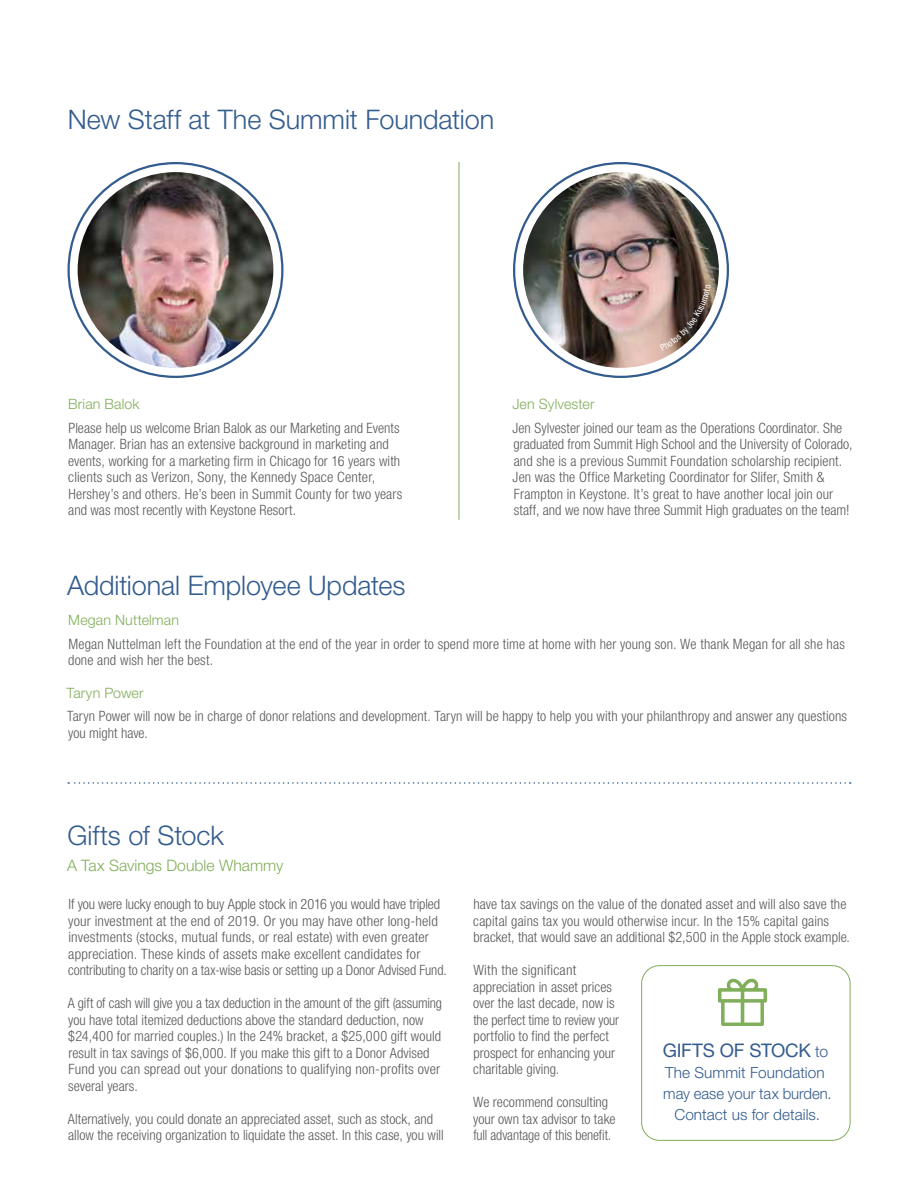
<style>
.page{position:relative;width:918px;height:1188px;background:#fff}
.page>*{position:absolute;margin:0;border:0;box-sizing:border-box;transform-origin:0 0}
.t1{font:300 27px "Helvetica Neue";letter-spacing:-.005em;color:#335c8e}
.t2{font:18.75px "Helvetica Neue";letter-spacing:-.015em;color:#335c8e}
.t3{font:300 15.75px "Helvetica Neue";color:#81ae5a}
.t4{font:300 15.3px/21px "Helvetica Neue";color:#335c8e;text-align:center}
.t5{font:300 condensed 14.25px/16.5px "Helvetica Neue";letter-spacing:.005em;color:#58595b}
.t6{font:300 14.25px "Helvetica Neue";letter-spacing:.01em;color:#81ae5a}
.s1{font-weight:300;font-size:15.75px}
</style>
<div class="page">
<img style="left:523px;top:172px;width:196px;height:196px;border-radius:98px">
<hr style="left:459px;top:162px;width:1px;height:358px;background:#81ae5a">
<img style="left:78px;top:172px;width:195px;height:196px;border-radius:98px">
<svg style="left:68px;top:782px;width:783px;height:2px"></svg>
<div style="left:641px;top:965px;width:209px;height:176px;border:1px solid #81ae5a;border-radius:18px"></div>
<svg style="left:718px;top:978px;width:49px;height:48px"></svg>
<svg style="left:660px;top:285px;width:51px;height:66px;background:#80706a"></svg>
<h1 class="t1" style="left:68px;top:103px;width:428px">New Staff at The Summit Foundation</h1>
<p class="t6" style="left:68px;top:396px;width:73px">Brian Balok</p>
<p class="t5" style="left:68px;top:419px;width:336px">Please help us welcome Brian Balok as our Marketing and Events Manager. Brian has an extensive background in marketing and events, working for a marketing firm in Chicago for 16 years with clients such as Verizon, Sony, the Kennedy Space Center, Hershey’s and others. He’s been in Summit County for two years and was most recently with Keystone Resort.</p>
<h1 class="t1" style="left:67px;top:569px;width:340px">Additional Employee Updates</h1>
<p class="t6" style="left:512px;top:396px;width:84px">Jen Sylvester</p>
<p class="t5" style="left:513px;top:419px;width:341px">Jen Sylvester joined our team as the Operations Coordinator. She graduated from Summit High School and the University of Colorado, and she is a previous Summit Foundation scholarship recipient.<br>Jen was the Office Marketing Coordinator for Slifer, Smith &amp; Frampton in Keystone. It’s great to have another local join our staff, and we now have three Summit High graduates on the team!</p>
<p class="t6" style="left:68px;top:612px;width:112px">Megan Nuttelman</p>
<p class="t5" style="left:68px;top:635px;width:778px">Megan Nuttelman left the Foundation at the end of the year in order to spend more time at home with her young son. We thank Megan for all she has done and wish her the best.</p>
<p class="t6" style="left:67px;top:684px;width:79px">Taryn Power</p>
<p class="t5" style="left:67px;top:708px;width:781px">Taryn Power will now be in charge of donor relations and development. Taryn will be happy to help you with your philanthropy and answer any questions you might have.</p>
<h1 class="t1" style="left:68px;top:819px;width:158px">Gifts of Stock</h1>
<p class="t3" style="left:67px;top:856px;width:218px">A Tax Savings Double Whammy</p>
<p class="t5" style="left:68px;top:896px;width:380px">If you were lucky enough to buy Apple stock in 2016 you would have tripled your investment at the end of 2019. Or you may have other long-held investments (stocks, mutual funds, or real estate) with even greater appreciation. These kinds of assets make excellent candidates for contributing to charity on a tax-wise basis or setting up a Donor Advised Fund.</p>
<p class="t5" style="left:68px;top:995px;width:376px">A gift of cash will give you a tax deduction in the amount of the gift (assuming you have total itemized deductions above the standard deduction, now $24,400 for married couples.) In the 24% bracket, a $25,000 gift would result in tax savings of $6,000. If you make this gift to a Donor Advised Fund you can spread out your donations to qualifying non-profits over several years.</p>
<p class="t5" style="left:68px;top:1110px;width:377px">Alternatively, you could donate an appreciated asset, such as stock, and allow the receiving organization to liquidate the asset. In this case, you will</p>
<p class="t5" style="left:473px;top:896px;width:378px">have tax savings on the value of the donated asset and will also save the capital gains tax you would otherwise incur. In the 15% capital gains bracket, that would save an additional $2,500 in the Apple stock example.</p>
<p class="t5" style="left:473px;top:962px;width:147px">With the significant appreciation in asset prices over the last decade, now is the perfect time to review your portfolio to find the perfect prospect for enhancing your charitable giving.</p>
<p class="t5" style="left:473px;top:1094px;width:144px">We recommend consulting your own tax advisor to take full advantage of this benefit.</p>
<h2 class="t2" style="left:663px;top:1039px;width:167px">GIFTS OF STOCK <span class="s1">to</span></h2>
<p class="t4" style="left:663px;top:1061px;width:170px">The Summit Foundation may ease your tax burden.<br>Contact us for details.</p>
</div>
